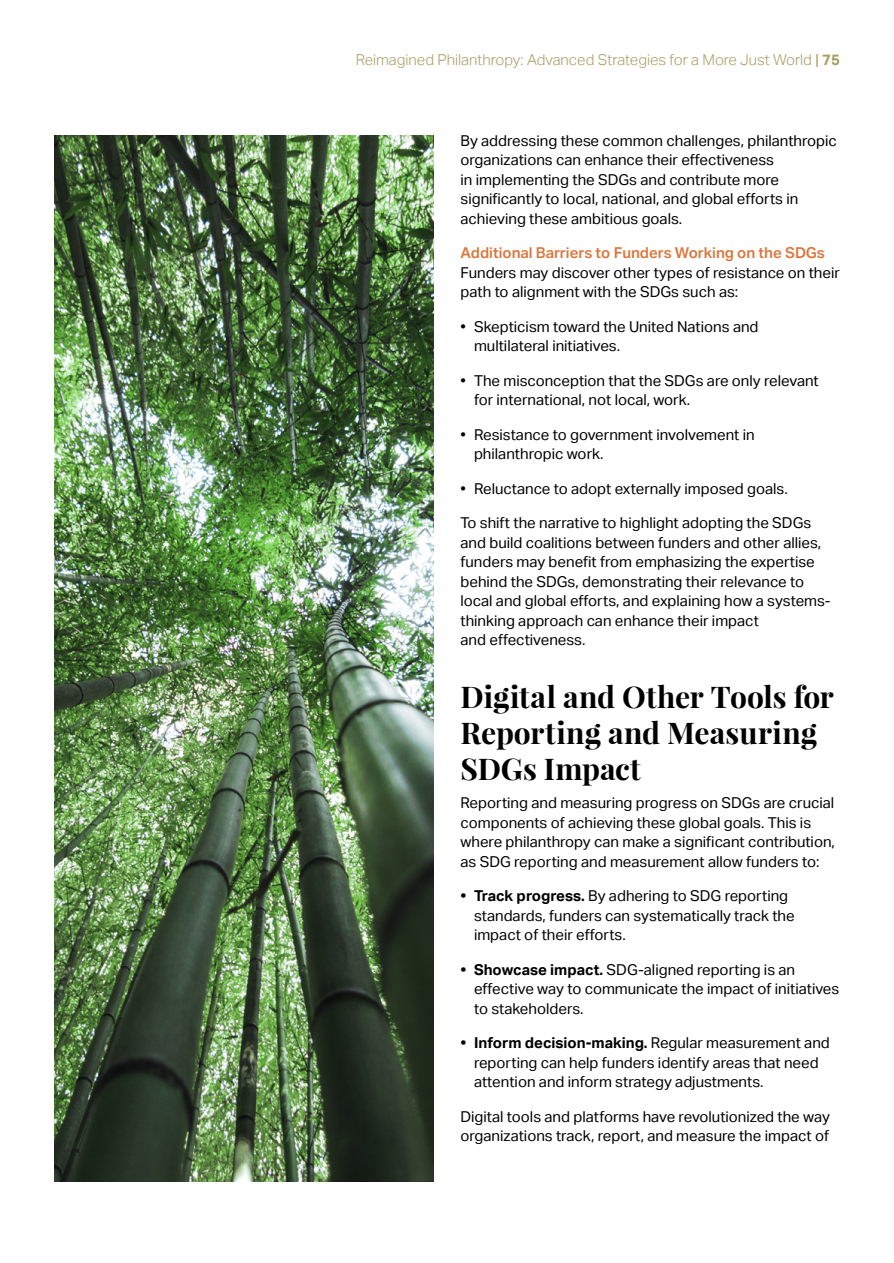
<style>
.page{position:relative;width:894px;height:1263px;background:#fff}
.page>*{position:absolute;margin:0;border:0;box-sizing:border-box;transform-origin:0 0}
.t1{font:700 30px/36px "Playfair Display";color:#000}
.t2{font:15px/19.5px "Aktiv Grotesk";color:#000}
.t3{font:300 15px "Aktiv Grotesk";color:#a79d61}
.t4{font:600 15px "Aktiv Grotesk";color:#dc763c}
.s1{font-weight:400}
.s2{font-weight:700}
</style>
<div class="page">
<img style="left:54px;top:135px;width:379px;height:1047px">
<p class="t3" style="left:355px;top:51px;width:485px">Reimagined Philanthropy: Advanced Strategies for a More Just World <span class="s1">|</span> <span class="s2">75</span></p>
<p class="t2" style="left:460px;top:131px;width:378px">By addressing these common challenges, philanthropic organizations can enhance their effectiveness<br>in implementing the SDGs and contribute more significantly to local, national, and global efforts in achieving these ambitious goals.</p>
<p class="t4" style="left:460px;top:244px;width:366px">Additional Barriers to Funders Working on the SDGs</p>
<p class="t2" style="left:460px;top:263px;width:381px">Funders may discover other types of resistance on their path to alignment with the SDGs such as:</p>
<p class="t2" style="left:474px;top:317px;width:286px;text-indent:-14px">• Skepticism toward the United Nations and multilateral initiatives.</p>
<p class="t2" style="left:474px;top:371px;width:346px;text-indent:-14px">• The misconception that the SDGs are only relevant for international, not local, work.</p>
<p class="t2" style="left:474px;top:425px;width:282px;text-indent:-14px">• Resistance to government involvement in philanthropic work.</p>
<p class="t2" style="left:460px;top:479px;width:329px">• Reluctance to adopt externally imposed goals.</p>
<p class="t2" style="left:460px;top:513px;width:371px">To shift the narrative to highlight adopting the SDGs and build coalitions between funders and other allies, funders may benefit from emphasizing the expertise behind the SDGs, demonstrating their relevance to local and global efforts, and explaining how a systems&shy;thinking approach can enhance their impact<br>and effectiveness.</p>
<h1 class="t1" style="left:460px;top:678px;width:375px">Digital and Other Tools for<br>Reporting and Measuring<br>SDGs Impact</h1>
<p class="t2" style="left:460px;top:793px;width:376px">Reporting and measuring progress on SDGs are crucial components of achieving these global goals. This is where philanthropy can make a significant contribution, as SDG reporting and measurement allow funders to:</p>
<p class="t2" style="left:474px;top:886px;width:322px;text-indent:-14px"><span class="s2">• Track progress.</span> By adhering to SDG reporting standards, funders can systematically track the impact of their efforts.</p>
<p class="t2" style="left:474px;top:960px;width:366px;text-indent:-14px"><span class="s2">• Showcase impact.</span> SDG-aligned reporting is an effective way to communicate the impact of initiatives to stakeholders.</p>
<p class="t2" style="left:474px;top:1033px;width:357px;text-indent:-14px"><span class="s2">• Inform decision-making.</span> Regular measurement and reporting can help funders identify areas that need attention and inform strategy adjustments.</p>
<p class="t2" style="left:460px;top:1107px;width:371px">Digital tools and platforms have revolutionized the way organizations track, report, and measure the impact of</p>
</div>
